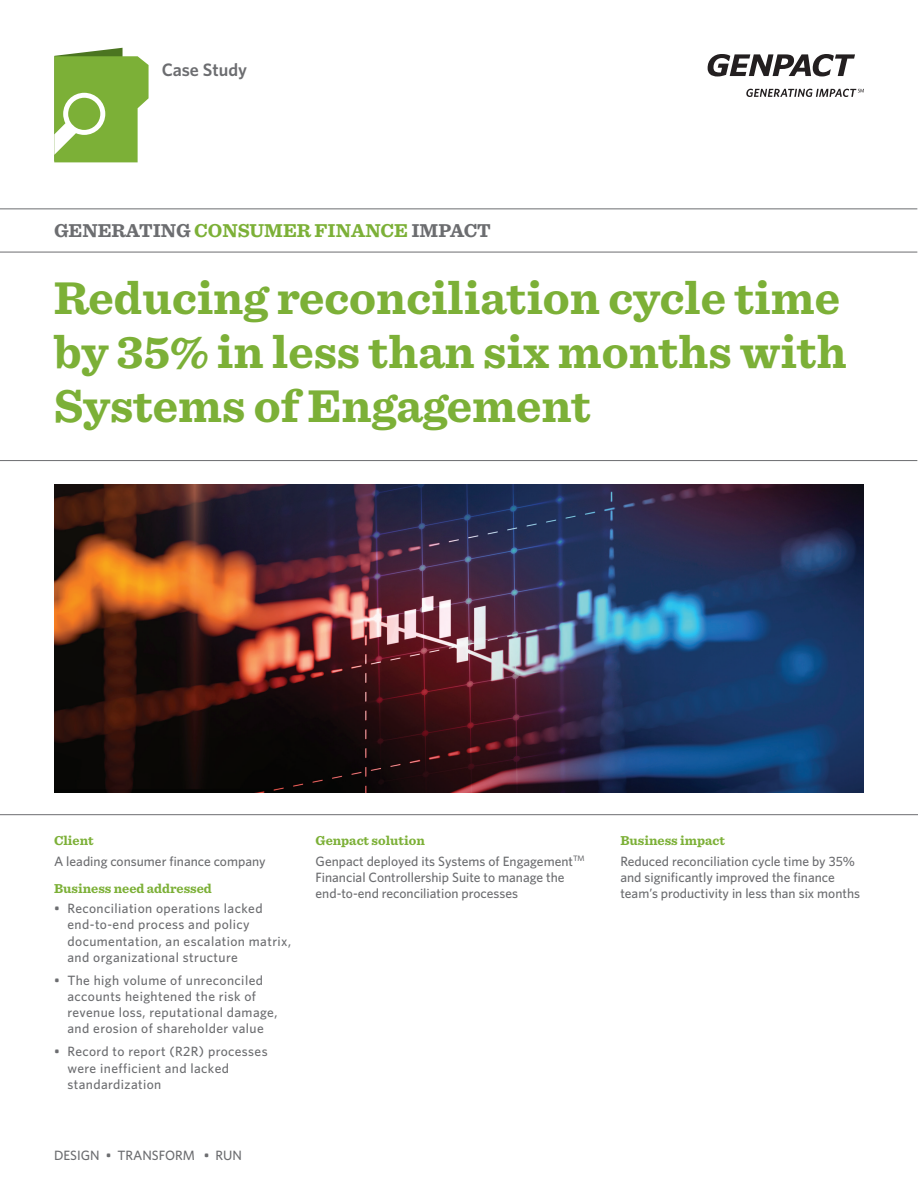
<style>
.page{position:relative;width:918px;height:1188px;background:#fff}
.page>*{position:absolute;margin:0;border:0;box-sizing:border-box;transform-origin:0 0}
.t1{font:700 48px/54px "Sentinel";color:#7cb037}
.t2{font:700 19.5px "Sentinel";color:#6c6d70}
.t3{font:600 18px "Whitney";color:#6c6d70}
.t4{font:500 13.5px/16.2px "Whitney";letter-spacing:.015em;color:#6c6d70}
.t5{font:700 13.5px "Sentinel";color:#7cb037}
.s1{color:#7cb037}
</style>
<div class="page">
<hr style="left:0;top:209px;width:917px;height:1px;background:#6c6d70">
<hr style="left:0;top:252px;width:917px;height:1px;background:#6c6d70">
<hr style="left:0;top:460px;width:917px;height:1px;background:#6c6d70">
<hr style="left:0;top:814px;width:918px;height:1px;background:#6c6d70">
<svg style="left:746px;top:89px;width:118px;height:8px"></svg>
<svg style="left:708px;top:54px;width:147px;height:22px"></svg>
<svg style="left:54px;top:48px;width:95px;height:114px"></svg>
<img style="left:54px;top:484px;width:810px;height:308px">
<h3 class="t3" style="left:162px;top:57px;width:87px">Case Study</h3>
<h2 class="t2" style="left:54px;top:215px;width:438px">Generating <span class="s1">consumer finance</span> Impact</h2>
<h1 class="t1" style="left:54px;top:269px;width:795px">Reducing reconciliation cycle time by 35% in less than six months with<br>Systems of Engagement</h1>
<p class="t5" style="left:54px;top:830px;width:41px">Client</p>
<p class="t4" style="left:54px;top:853px;width:213px">A leading consumer finance company</p>
<p class="t5" style="left:54px;top:877px;width:159px">Business need addressed</p>
<p class="t4" style="left:68px;top:900px;width:225px;text-indent:-14px">• Reconciliation operations lacked end-to-end process and policy documentation, an escalation matrix, and organizational structure</p>
<p class="t4" style="left:68px;top:972px;width:211px;text-indent:-14px">• The high volume of unreconciled accounts heightened the risk of revenue loss, reputational damage, and erosion of shareholder value</p>
<p class="t4" style="left:68px;top:1043px;width:202px;text-indent:-14px">• Record to report (R2R) processes were inefficient and lacked standardization</p>
<p class="t4" style="left:54px;top:1147px;width:190px">DESIGN • TRANSFORM • RUN</p>
<p class="t5" style="left:316px;top:830px;width:111px">Genpact solution</p>
<p class="t4" style="left:316px;top:853px;width:271px">Genpact deployed its Systems of Engagement<sup>TM<br></sup>Financial Controllership Suite to manage the end-to-end reconciliation processes</p>
<p class="t5" style="left:620px;top:830px;width:106px">Business impact</p>
<p class="t4" style="left:620px;top:853px;width:241px">Reduced reconciliation cycle time by 35% and significantly improved the finance team’s productivity in less than six months</p>
</div>
